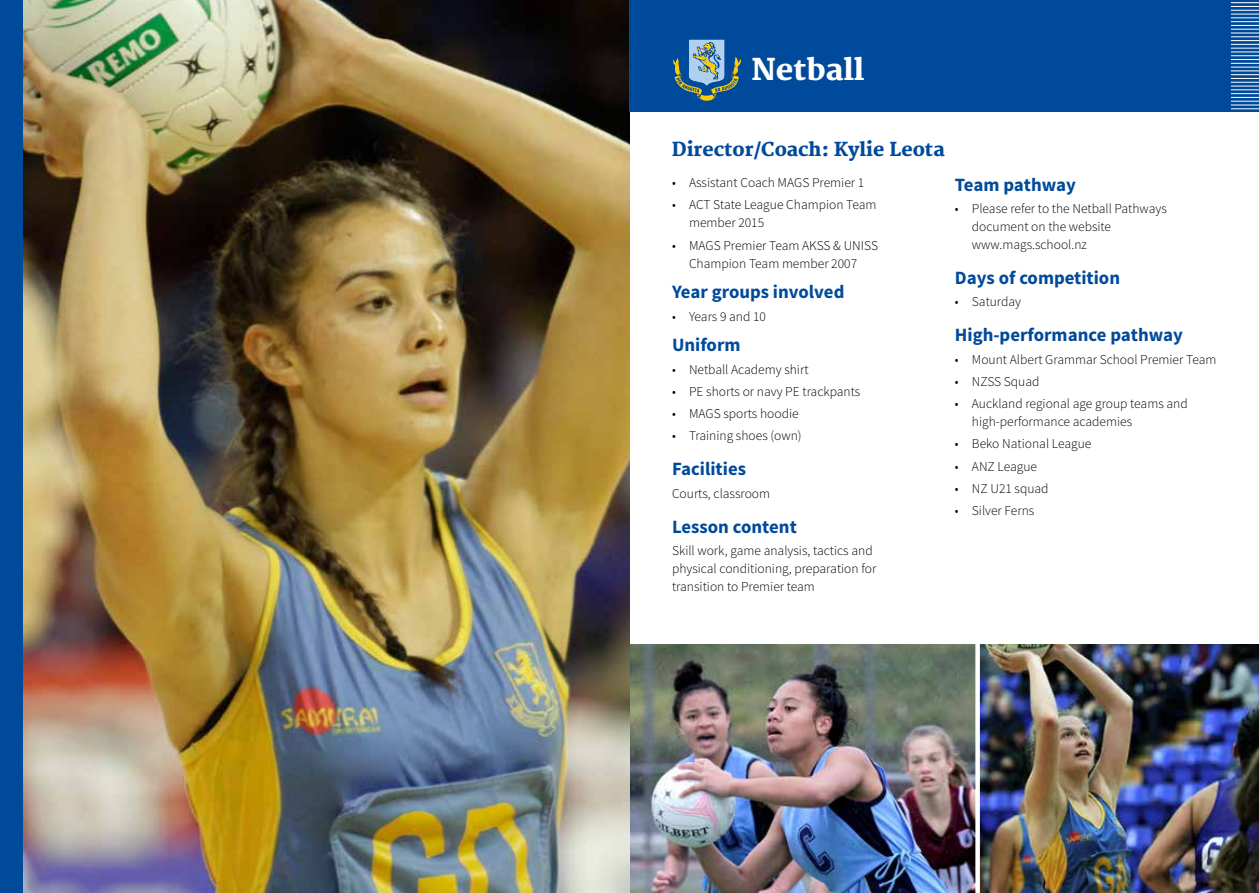
<style>
.page{position:relative;width:1259px;height:893px;background:#fff}
.page>*{position:absolute;margin:0;border:0;box-sizing:border-box;transform-origin:0 0}
.t1{font:800 29.25px "Merriweather";color:#fff}
.t2{font:700 18.75px "Source Sans Pro";color:#004a9b}
.t3{font:800 18.75px "Merriweather";color:#004a9b}
.t4{font:300 13.5px/18px "Source Sans Pro";color:#000}
</style>
<div class="page">
<img style="left:980px;top:644px;width:279px;height:249px">
<img style="left:629px;top:644px;width:346px;height:249px">
<img style="left:22px;top:0;width:607px;height:893px">
<div style="left:629px;top:0;width:630px;height:112px;background:#004a9b"></div>
<svg style="left:673px;top:39px;width:68px;height:62px"></svg>
<div style="left:0;top:0;width:22px;height:893px;background:#004a9b"></div>
<svg style="left:1231px;top:2px;width:28px;height:108px"></svg>
<h1 class="t1" style="left:751px;top:52px;width:114px">Netball</h1>
<h2 class="t3" style="left:672px;top:138px;width:274px">Director/Coach: Kylie Leota</h2>
<p class="t4" style="left:672px;top:174px;width:194px">• Assistant Coach MAGS Premier 1</p>
<p class="t4" style="left:689px;top:196px;width:189px;text-indent:-17px">• ACT State League Champion Team member 2015</p>
<p class="t4" style="left:672px;top:236px;width:207px;text-align:center">• MAGS Premier Team AKSS &amp; UNISS<br>Champion Team member 2007</p>
<h2 class="t2" style="left:672px;top:280px;width:174px">Year groups involved</h2>
<p class="t4" style="left:672px;top:307px;width:95px">• Years 9 and 10</p>
<h2 class="t2" style="left:672px;top:333px;width:70px">Uniform</h2>
<p class="t4" style="left:672px;top:360px;width:138px">• Netball Academy shirt</p>
<p class="t4" style="left:672px;top:382px;width:190px">• PE shorts or navy PE trackpants</p>
<p class="t4" style="left:672px;top:405px;width:128px">• MAGS sports hoodie</p>
<p class="t4" style="left:672px;top:427px;width:131px">• Training shoes (own)</p>
<h2 class="t2" style="left:672px;top:457px;width:75px">Facilities</h2>
<p class="t4" style="left:672px;top:484px;width:100px">Courts, classroom</p>
<h2 class="t2" style="left:672px;top:514px;width:126px">Lesson content</h2>
<p class="t4" style="left:672px;top:541px;width:206px">Skill work, game analysis, tactics and physical conditioning, preparation for transition to Premier team</p>
<h2 class="t2" style="left:955px;top:173px;width:123px">Team pathway</h2>
<p class="t4" style="left:972px;top:200px;width:196px;text-indent:-17px">• Please refer to the Netball Pathways document on the website www.mags.school.nz</p>
<h2 class="t2" style="left:955px;top:266px;width:167px">Days of competition</h2>
<p class="t4" style="left:955px;top:293px;width:68px">• Saturday</p>
<h2 class="t2" style="left:955px;top:323px;width:229px">High-performance pathway</h2>
<p class="t4" style="left:955px;top:350px;width:263px">• Mount Albert Grammar School Premier Team</p>
<p class="t4" style="left:955px;top:373px;width:86px">• NZSS Squad</p>
<p class="t4" style="left:972px;top:395px;width:217px;text-indent:-17px">• Auckland regional age group teams and high-performance academies</p>
<p class="t4" style="left:955px;top:435px;width:138px">• Beko National League</p>
<p class="t4" style="left:955px;top:457px;width:84px">• ANZ League</p>
<p class="t4" style="left:955px;top:480px;width:95px">• NZ U21 squad</p>
<p class="t4" style="left:955px;top:502px;width:81px">• Silver Ferns</p>
</div>
